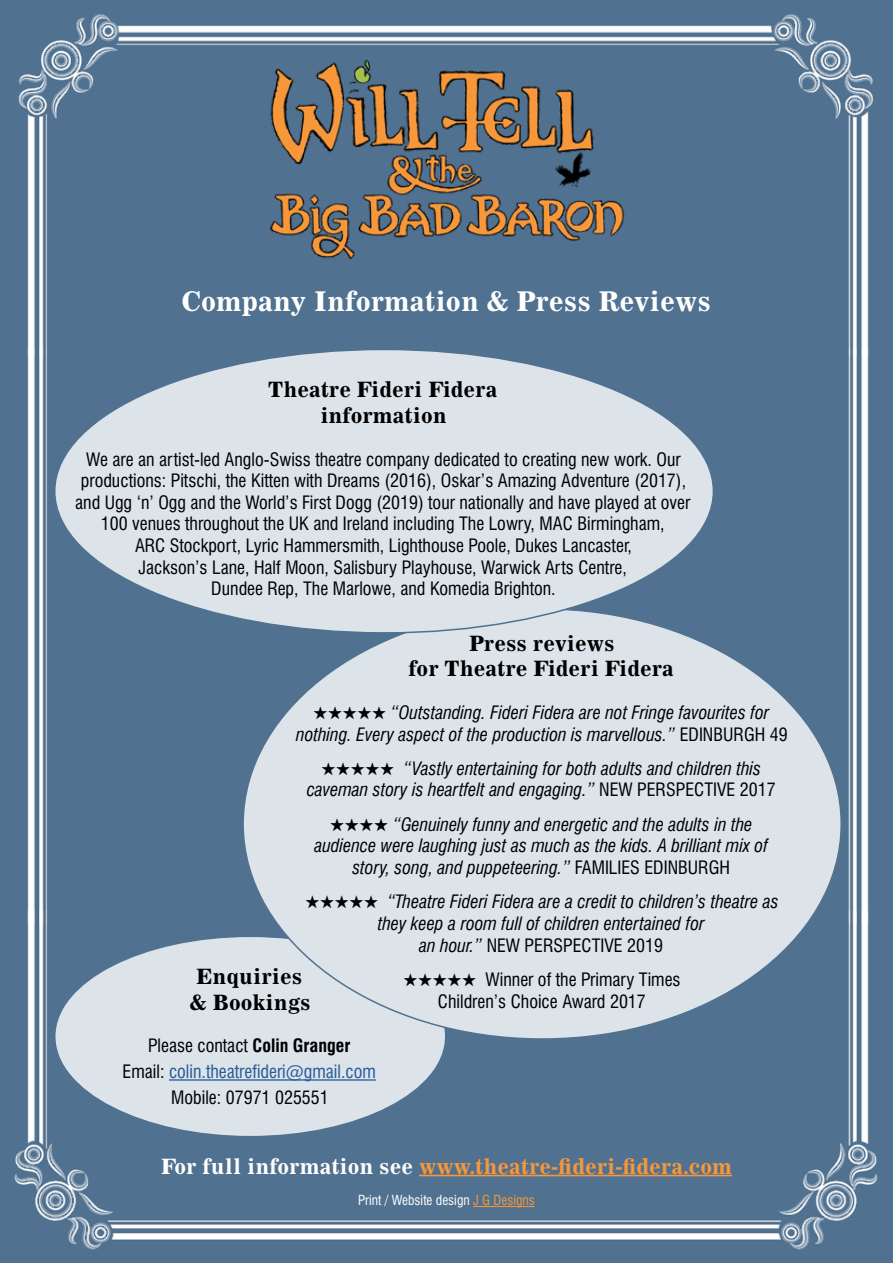
<style>
.page{position:relative;width:893px;height:1263px;background:#fff}
.page>*{position:absolute;margin:0;border:0;box-sizing:border-box;transform-origin:0 0}
.t1{font:27px "News 705 BT Bold B";color:#fff}
.Sub_Header{font:21px/25.2px "News 705 BT Bold B";color:#000;text-align:center}
.t2{font:21px "News 705 BT Bold B";color:#f89739}
.Para_Style{font:condensed 18px/21.6px "Swiss 721 BT";color:#000;text-align:center}
.Para_Style-2{font:italic condensed 18px/21.6px "Swiss 721 BT";color:#000;text-align:center}
.Para_Style-3{font:condensed 18px "Swiss 721 BT";color:#275b9b}
.t3{font:condensed 13.5px "Swiss 721 BT";color:#fff}
.s1{font-style:normal}
.s2{font-weight:700}
.s3{color:#000}
.s4{color:#fff}
.s5{color:#f89739}
</style>
<div class="page">
<img style="left:0;top:0;width:893px;height:1263px">
<img style="left:249px;top:54px;width:393px;height:214px">
<div style="left:55px;top:936px;width:391px;height:201px;background:#dce3e9;border-radius:50%"></div>
<hr style="left:169px;top:1079px;width:207px;height:1px;background:#275b9b">
<div style="left:243px;top:609px;width:598px;height:430px;background:#dce3e9;border-radius:50%"></div>
<hr style="left:419px;top:1175px;width:313px;height:1px;background:#f89739">
<div style="left:55px;top:349px;width:658px;height:284px;background:#dce3e9;border-radius:50%"></div>
<hr style="left:473px;top:1206px;width:62px;height:1px;background:#f89739">
<p class="t1" style="left:182px;top:285px;width:531px">Company Information &amp; Press Reviews</p>
<p class="Sub_Header" style="left:268px;top:377px;width:231px">Theatre Fideri Fidera information</p>
<p class="Para_Style" style="left:75px;top:448px;width:617px">We are an artist-led Anglo-Swiss theatre company dedicated to creating new work. Our productions: Pitschi, the Kitten with Dreams (2016), Oskar’s Amazing Adventure (2017), and Ugg ‘n’ Ogg and the World’s First Dogg (2019) tour nationally and have played at over 100 venues throughout the UK and Ireland including The Lowry, MAC Birmingham,<br>ARC Stockport, Lyric Hammersmith, Lighthouse Poole, Dukes Lancaster,<br>Jackson’s Lane, Half Moon, Salisbury Playhouse, Warwick Arts Centre,<br>Dundee Rep, The Marlowe, and Komedia Brighton.</p>
<p class="Sub_Header" style="left:408px;top:630px;width:267px">Press reviews<br>for Theatre Fideri Fidera</p>
<p class="Para_Style-2" style="left:296px;top:701px;width:493px">★★★★★ “Outstanding. Fideri Fidera are not Fringe favourites for nothing. Every aspect of the production is marvellous.” <span class="s1">EDINBURGH 49</span></p>
<p class="Para_Style-2" style="left:307px;top:757px;width:470px">★★★★★ “Vastly entertaining for both adults and children this caveman story is heartfelt and engaging.” <span class="s1">NEW PERSPECTIVE 2017</span></p>
<p class="Para_Style-2" style="left:314px;top:813px;width:455px">★★★★ “Genuinely funny and energetic and the adults in the audience were laughing just as much as the kids. A brilliant mix of story, song, and puppeteering.” <span class="s1">FAMILIES EDINBURGH</span></p>
<p class="Para_Style-2" style="left:305px;top:891px;width:475px">★★★★★ “Theatre Fideri Fidera are a credit to children’s theatre as they keep a room full of children entertained for<br>an hour.” <span class="s1">NEW PERSPECTIVE 2019</span></p>
<p class="Para_Style" style="left:403px;top:969px;width:279px">★★★★★ Winner of the Primary Times<br>Children’s Choice Award 2017</p>
<p class="Sub_Header" style="left:189px;top:964px;width:123px">Enquiries &amp; Bookings</p>
<p class="Para_Style" style="left:148px;top:1035px;width:204px">Please contact <span class="s2">Colin Granger</span></p>
<p class="Para_Style-3" style="left:123px;top:1061px;width:255px"><span class="s3">Email:</span> colin.theatrefideri@gmail.com</p>
<p class="Para_Style" style="left:171px;top:1087px;width:159px">Mobile: 07971 025551</p>
<p class="t2" style="left:161px;top:1153px;width:572px"><span class="s4">For full information see</span> www.theatre-fideri-fidera.com</p>
<p class="t3" style="left:358px;top:1192px;width:178px">Print / Website design <span class="s5">J G Designs</span></p>
</div>
